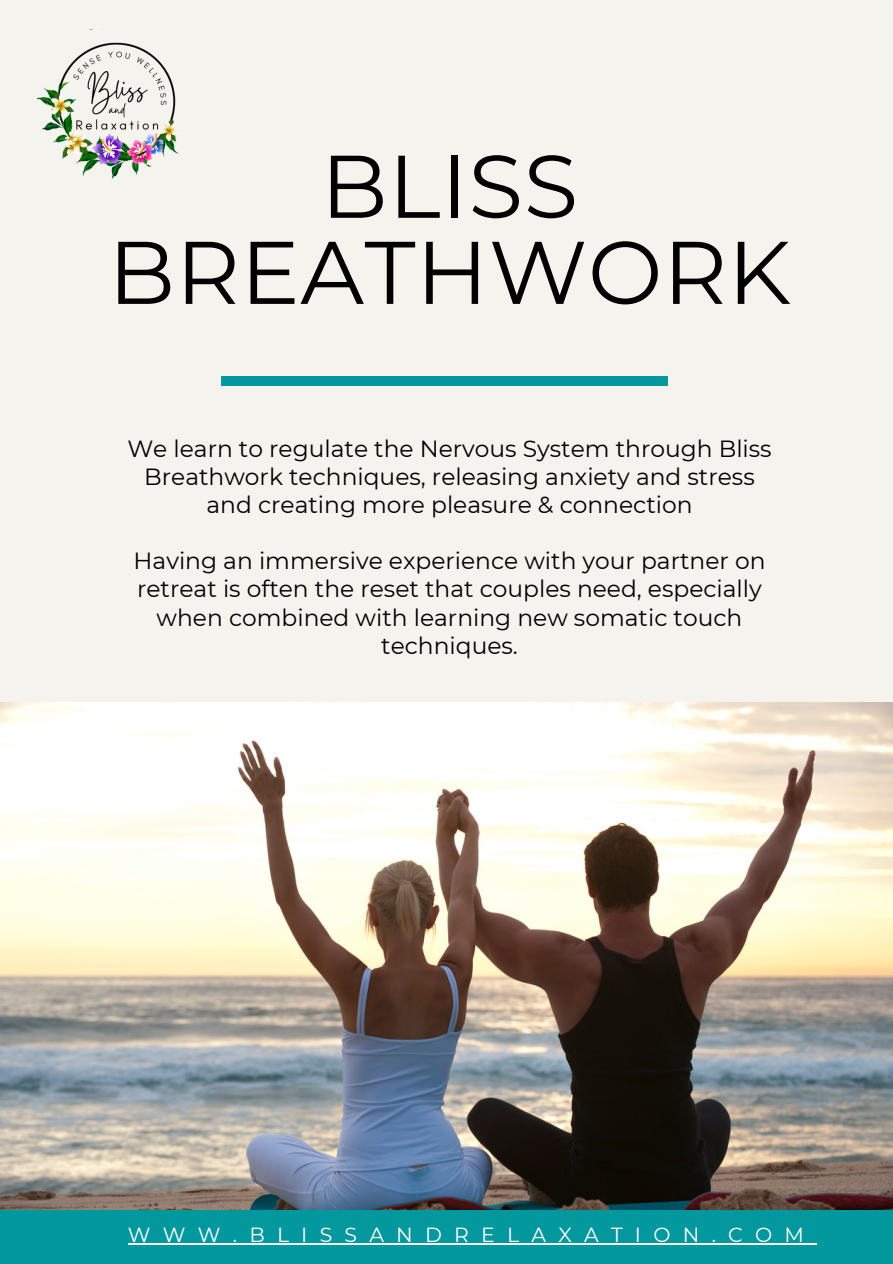
<style>
.page{position:relative;width:893px;height:1264px;background:#fff}
.page>*{position:absolute;margin:0;border:0;box-sizing:border-box;transform-origin:0 0}
.t1{font:88.65px "Montserrat";letter-spacing:.005em;color:#000}
.t2{font:23.4px/28.2px "Montserrat";color:#000;text-align:center}
.t3{font:20.4px "Montserrat";letter-spacing:.6em;color:#fff}
</style>
<div class="page">
<div style="left:0;top:0;width:892px;height:1263px;background:#f5f3ed"></div>
<img style="left:0;top:702px;width:892px;height:507px">
<div style="left:221px;top:377px;width:446px;height:9px;background:#03989e"></div>
<div style="left:0;top:1209px;width:892px;height:54px;background:#03989e"></div>
<img style="left:37px;top:29px;width:142px;height:150px">
<hr style="left:128px;top:1242px;width:688px;height:2px;background:#fff">
<p class="t1" style="left:321px;top:132px;width:259px">BLISS</p>
<p class="t1" style="left:108px;top:218px;width:684px">BREATHWORK</p>
<p class="t2" style="left:127px;top:434px;width:646px">We learn to regulate the Nervous System through Bliss<br>Breathwork techniques, releasing anxiety and stress and creating more pleasure &amp; connection</p>
<p class="t2" style="left:134px;top:547px;width:633px">Having an immersive experience with your partner on retreat is often the reset that couples need, especially when combined with learning new somatic touch techniques.</p>
<p class="t3" style="left:128px;top:1222px;width:677px">WWW.BLISSANDRELAXATION.COM</p>
</div>
